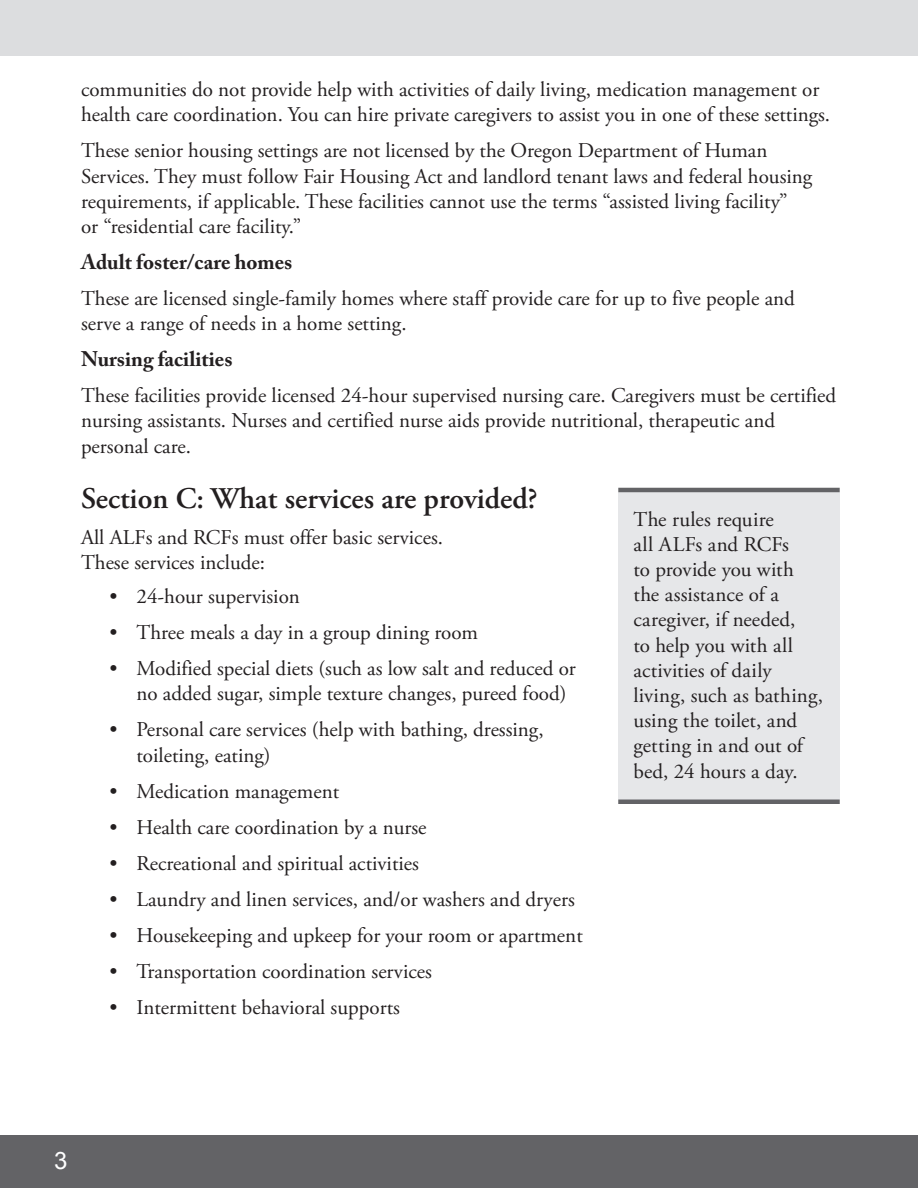
<style>
.page{position:relative;width:918px;height:1188px;background:#fff}
.page>*{position:absolute;margin:0;border:0;box-sizing:border-box;transform-origin:0 0}
.Sub_head_1{font:600 30px "Adobe Garamond Pro";color:#231f20}
.t1{font:24px "Arial";color:#fff}
.Body{font:21px/25.2px "Adobe Garamond Pro";color:#231f20}
.Sub_head_3{font:700 21px "Adobe Caslon Pro";color:#231f20}
</style>
<div class="page">
<div style="left:0;top:0;width:918px;height:55px;background:#dcdddf"></div>
<div style="left:0;top:1135px;width:918px;height:53px;background:#636366"></div>
<div style="left:618px;top:492px;width:222px;height:311px;background:#e6e7e9"></div>
<hr style="left:618px;top:488px;width:222px;height:4px;background:#636366">
<hr style="left:618px;top:800px;width:222px;height:4px;background:#636366">
<p class="Body" style="left:81px;top:78px;width:751px">communities do not provide help with activities of daily living, medication management or health care coordination. You can hire private caregivers to assist you in one of these settings.</p>
<p class="Body" style="left:81px;top:139px;width:733px">These senior housing settings are not licensed by the Oregon Department of Human Services. They must follow Fair Housing Act and landlord tenant laws and federal housing requirements, if applicable. These facilities cannot use the terms “assisted living facility”<br>or “residential care facility.”</p>
<p class="Sub_head_3" style="left:81px;top:249px;width:213px">Adult foster/care homes</p>
<p class="Body" style="left:81px;top:287px;width:715px">These are licensed single-family homes where staff provide care for up to five people and serve a range of needs in a home setting.</p>
<p class="Sub_head_3" style="left:81px;top:347px;width:153px">Nursing facilities</p>
<p class="Body" style="left:81px;top:384px;width:757px">These facilities provide licensed 24-hour supervised nursing care. Caregivers must be certified nursing assistants. Nurses and certified nurse aids provide nutritional, therapeutic and personal care.</p>
<p class="Sub_head_1" style="left:81px;top:481px;width:458px">Section C: What services are provided?</p>
<p class="Body" style="left:81px;top:526px;width:364px">All ALFs and RCFs must offer basic services.<br>These services include:</p>
<p class="Body" style="left:110px;top:585px;width:192px">• 24-hour supervision</p>
<p class="Body" style="left:110px;top:621px;width:370px">• Three meals a day in a group dining room</p>
<p class="Body" style="left:136px;top:657px;width:441px;text-indent:-27px">• Modified special diets (such as low salt and reduced or no added sugar, simple texture changes, pureed food)</p>
<p class="Body" style="left:136px;top:718px;width:409px;text-indent:-27px">• Personal care services (help with bathing, dressing, toileting, eating)</p>
<p class="Body" style="left:110px;top:779px;width:231px">• Medication management</p>
<p class="Body" style="left:110px;top:815px;width:319px">• Health care coordination by a nurse</p>
<p class="Body" style="left:110px;top:851px;width:311px">• Recreational and spiritual activities</p>
<p class="Body" style="left:110px;top:887px;width:467px">• Laundry and linen services, and/or washers and dryers</p>
<p class="Body" style="left:110px;top:923px;width:475px">• Housekeeping and upkeep for your room or apartment</p>
<p class="Body" style="left:110px;top:959px;width:324px">• Transportation coordination services</p>
<p class="Body" style="left:110px;top:995px;width:292px">• Intermittent behavioral supports</p>
<p class="Body" style="left:633px;top:507px;width:191px">The rules require<br>all ALFs and RCFs<br>to provide you with the assistance of a caregiver, if needed,<br>to help you with all activities of daily living, such as bathing, using the toilet, and getting in and out of bed, 24 hours a day.</p>
<p class="t1" style="left:54px;top:1145px;width:15px">3</p>
</div>
